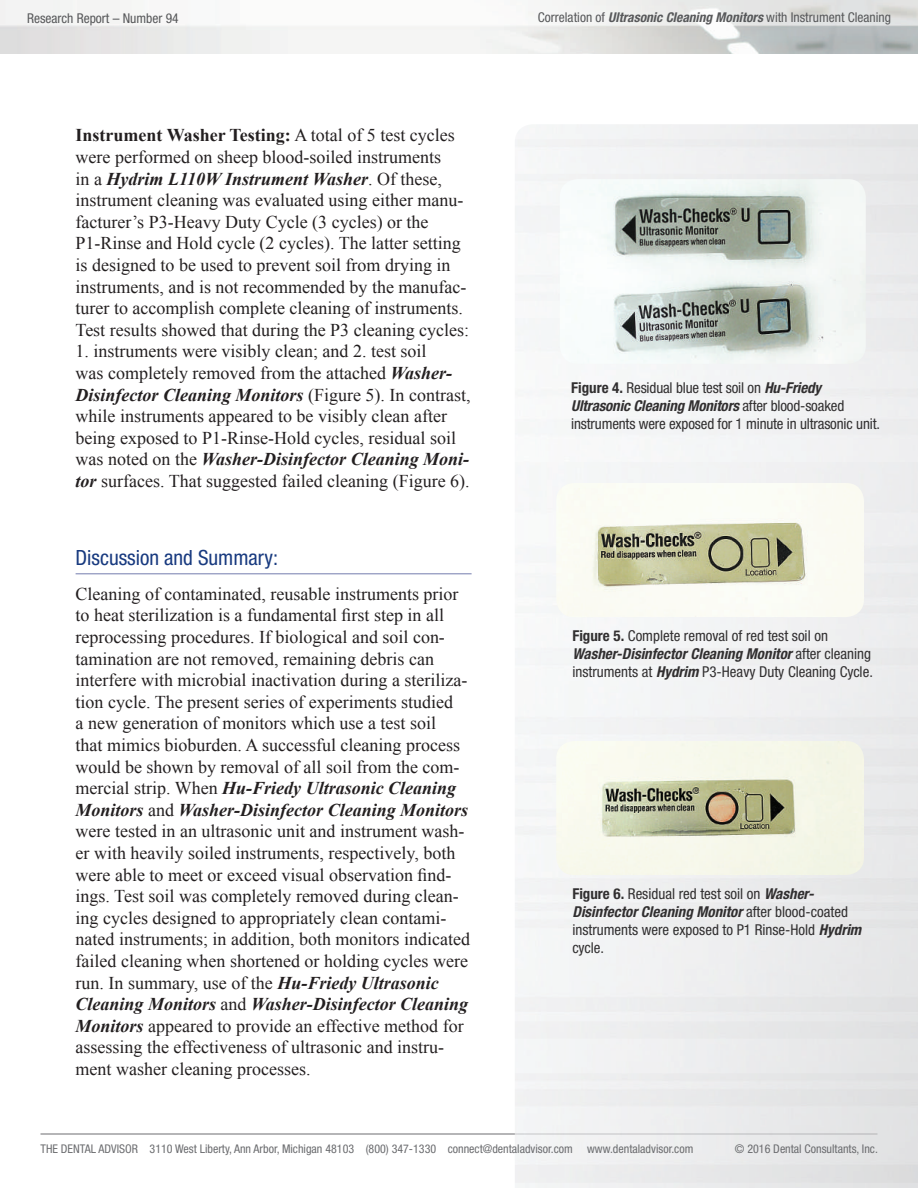
<style>
.page{position:relative;width:918px;height:1188px;background:#fff}
.page>*{position:absolute;margin:0;border:0;box-sizing:border-box;transform-origin:0 0}
.t1{font:condensed 21px "Helvetica Neue LT Std";color:#183a7f}
.t2{font:18px/21.6px "Times New Roman";color:#231f20}
.t3{font:condensed 15px/18px "Helvetica Neue LT Std";color:#312f30}
.t4{font:condensed 13.5px "Helvetica Neue LT Std";color:#57585a}
.t5{font:condensed 12px "Helvetica Neue LT Std";color:#6b6c6f}
.s1{font-weight:700;font-style:italic}
.s2{font-weight:700}
.s3{color:#6c6d70}
</style>
<div class="page">
<hr style="left:40px;top:1134px;width:838px;height:1px;background:#6c6d70">
<img style="left:515px;top:124px;width:403px;height:1064px">
<img style="left:560px;top:179px;width:306px;height:185px">
<hr style="left:76px;top:574px;width:396px;height:1px;background:#747dae">
<img style="left:556px;top:483px;width:308px;height:134px">
<img style="left:556px;top:741px;width:308px;height:134px">
<p class="t4" style="left:27px;top:10px;width:153px">Research Report – Number 94</p>
<p class="t4" style="left:538px;top:9px;width:355px">Correlation of <span class="s1">Ultrasonic Cleaning Monitors</span> with Instrument Cleaning</p>
<p class="t2" style="left:76px;top:124px;width:395px"><span class="s2">Instrument Washer Testing:</span> A total of 5 test cycles were performed on sheep blood-soiled instruments<br>in a <span class="s1">Hydrim L110W Instrument Washer</span>. Of these, instrument cleaning was evaluated using either manu&shy;facturer’s P3-Heavy Duty Cycle (3 cycles) or the P1-Rinse and Hold cycle (2 cycles). The latter setting is designed to be used to prevent soil from drying in instruments, and is not recommended by the manufac&shy;turer to accomplish complete cleaning of instruments.<br>Test results showed that during the P3 cleaning cycles:</p>
<p class="t2" style="left:76px;top:340px;width:397px">1. instruments were visibly clean; and 2. test soil<br>was completely removed from the attached <span class="s1">Washer-Disinfector Cleaning Monitors</span> (Figure 5). In contrast, while instruments appeared to be visibly clean after being exposed to P1-Rinse-Hold cycles, residual soil was noted on the <span class="s1">Washer-Disinfector Cleaning Moni&shy;tor</span> surfaces. That suggested failed cleaning (Figure 6).</p>
<p class="t1" style="left:76px;top:545px;width:204px">Discussion and Summary:</p>
<p class="t2" style="left:76px;top:583px;width:396px">Cleaning of contaminated, reusable instruments prior to heat sterilization is a fundamental first step in all reprocessing procedures. If biological and soil con&shy;tamination are not removed, remaining debris can interfere with microbial inactivation during a steriliza&shy;tion cycle. The present series of experiments studied<br>a new generation of monitors which use a test soil<br>that mimics bioburden. A successful cleaning process would be shown by removal of all soil from the com&shy;mercial strip. When <span class="s1">Hu-Friedy Ultrasonic Cleaning Monitors</span> and <span class="s1">Washer-Disinfector Cleaning Monitors </span>were tested in an ultrasonic unit and instrument wash&shy;er with heavily soiled instruments, respectively, both were able to meet or exceed visual observation find&shy;ings. Test soil was completely removed during clean&shy;ing cycles designed to appropriately clean contami&shy;nated instruments; in addition, both monitors indicated failed cleaning when shortened or holding cycles were run. In summary, use of the <span class="s1">Hu-Friedy Ultrasonic Cleaning Monitors</span> and <span class="s1">Washer-Disinfector Cleaning Monitors</span> appeared to provide an effective method for assessing the effectiveness of ultrasonic and instru&shy;ment washer cleaning processes.</p>
<p class="t3" style="left:571px;top:378px;width:310px"><span class="s2">Figure 4.</span> Residual blue test soil on <span class="s1">Hu-Friedy<br>Ultrasonic Cleaning Monitors</span> after blood-soaked instruments were exposed for 1 minute in ultrasonic unit.</p>
<p class="t3" style="left:572px;top:627px;width:302px"><span class="s2">Figure 5.</span> Complete removal of red test soil on<br><span class="s1">Washer-Disinfector Cleaning Monitor</span> after cleaning instruments at <span class="s1">Hydrim</span> P3-Heavy Duty Cleaning Cycle.</p>
<p class="t3" style="left:572px;top:885px;width:290px"><span class="s2">Figure 6.</span> Residual red test soil on <span class="s1">Washer-Disinfector Cleaning Monitor</span> after blood-coated instruments were exposed to P1 Rinse-Hold <span class="s1">Hydrim </span>cycle.</p>
<p class="t5" style="left:41px;top:1142px;width:654px"><span class="s3">THE DENTAL ADVISOR</span> 3110 West Liberty, Ann Arbor, Michigan 48103 (800) 347-1330 connect@dentaladvisor.com www.dentaladvisor.com</p>
<p class="t5" style="left:735px;top:1142px;width:145px">© 2016 Dental Consultants, Inc.</p>
</div>
